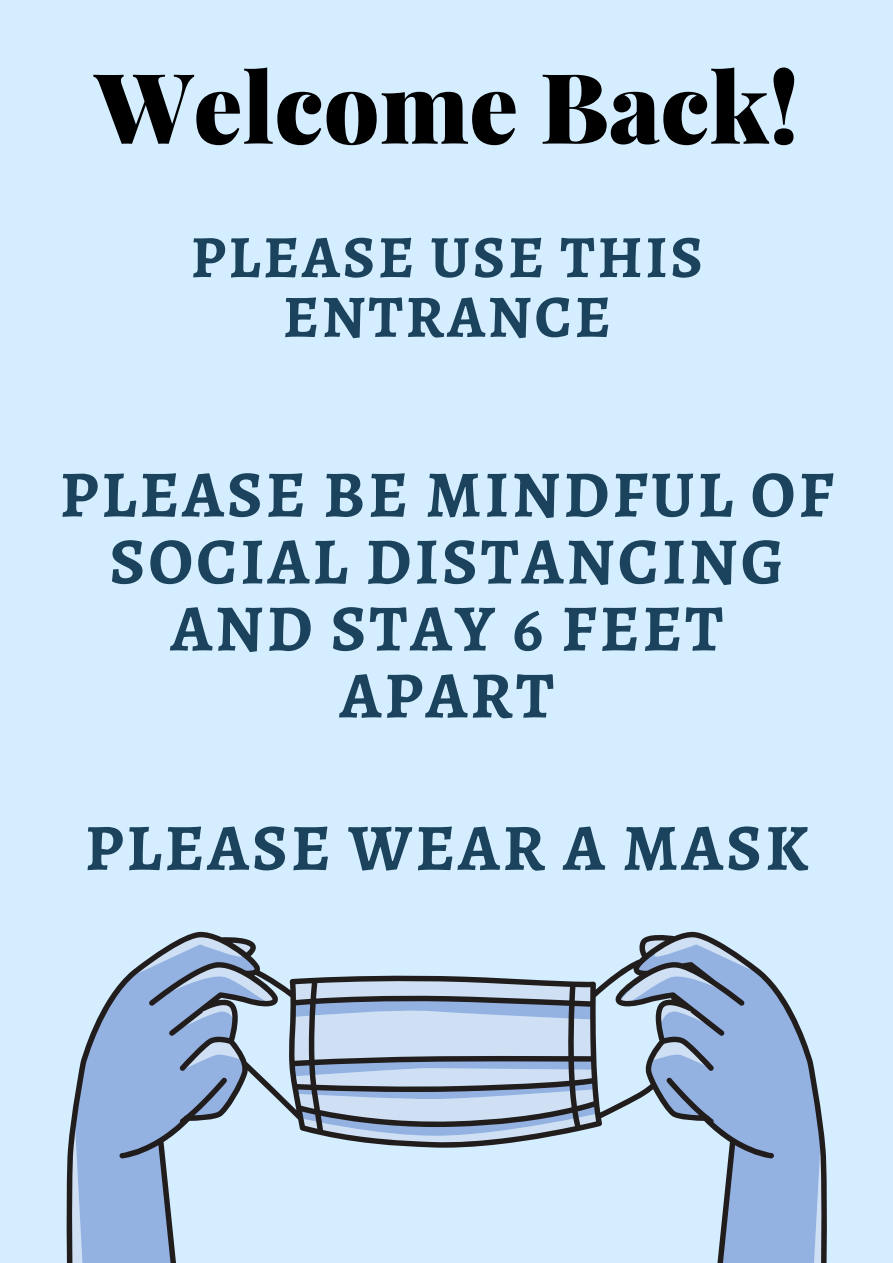
<style>
.page{position:relative;width:893px;height:1263px;background:#d5eeff}
.page>*{position:absolute;margin:0;border:0;box-sizing:border-box;transform-origin:0 0}
.t1{font:900 97.57px "Playfair Display";color:#000}
.t2{font:700 66px/67px "Alegreya SC";letter-spacing:.05em;color:#1b435d;text-align:center}
.t3{font:700 60px/59.6px "Alegreya SC";letter-spacing:.05em;color:#1b435d;text-align:center}
</style>
<div class="page">
<svg style="left:67px;top:932px;width:760px;height:331px"></svg>
<h1 class="t1" style="left:95px;top:38px;width:705px">Welcome Back!</h1>
<p class="t3" style="left:191px;top:227px;width:513px">PLEASE USE THIS<br>ENTRANCE</p>
<p class="t2" style="left:60px;top:461px;width:775px">PLEASE BE MINDFUL OF<br>SOCIAL DISTANCING<br>AND STAY 6 FEET<br>APART</p>
<p class="t2" style="left:85px;top:814px;width:725px">PLEASE WEAR A MASK</p>
</div>
